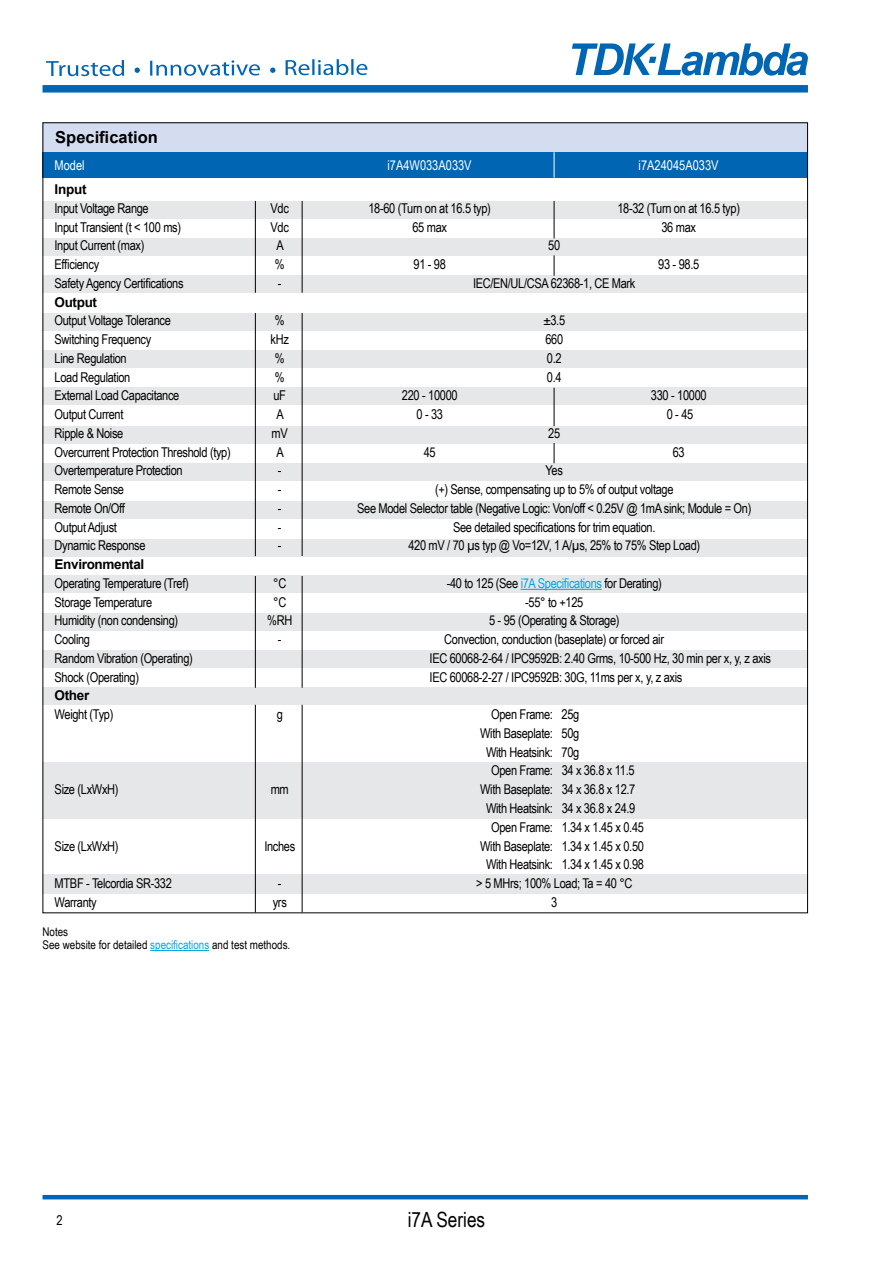
<style>
.page{position:relative;width:893px;height:1263px;background:#fff}
.page>*{position:absolute;margin:0;border:0;box-sizing:border-box;transform-origin:0 0}
.t1{font:21px "Arial Narrow";color:#000}
.t2{font:700 16.5px "Arial";color:#000}
.t3{font:13.5px/18.8px "Arial Narrow";letter-spacing:-.025em;color:#000;text-align:center}
.t4{font:13.5px "Arial Narrow";color:#fff}
.t5{font:700 13.5px "Arial";letter-spacing:-.025em;color:#000}
.t6{font:12px/13.5px "Arial Narrow";color:#000}
.s1{color:#00a7e3}
</style>
<div class="page">
<hr style="left:43px;top:1195px;width:765px;height:4px;background:#0066b3">
<div style="left:43px;top:85px;width:765px;height:8px;background:#0066b3"></div>
<svg style="left:572px;top:43px;width:236px;height:33px"></svg>
<hr style="left:150px;top:950px;width:59px;height:1px;background:#00a7e3">
<div style="left:43px;top:122px;width:765px;height:30px;background:#d4dcf0"></div>
<div style="left:43px;top:152px;width:765px;height:26px;background:#0066b3"></div>
<div style="left:43px;top:201px;width:765px;height:17px;background:#e6e7e8"></div>
<div style="left:43px;top:502px;width:765px;height:17px;background:#e6e7e8"></div>
<div style="left:43px;top:238px;width:765px;height:17px;background:#e6e7e8"></div>
<div style="left:43px;top:539px;width:765px;height:17px;background:#e6e7e8"></div>
<div style="left:43px;top:276px;width:765px;height:17px;background:#e6e7e8"></div>
<div style="left:43px;top:313px;width:765px;height:17px;background:#e6e7e8"></div>
<div style="left:43px;top:576px;width:765px;height:17px;background:#e6e7e8"></div>
<div style="left:43px;top:350px;width:765px;height:17px;background:#e6e7e8"></div>
<div style="left:43px;top:613px;width:765px;height:17px;background:#e6e7e8"></div>
<div style="left:43px;top:388px;width:765px;height:17px;background:#e6e7e8"></div>
<div style="left:43px;top:651px;width:765px;height:17px;background:#e6e7e8"></div>
<div style="left:43px;top:688px;width:765px;height:17px;background:#e6e7e8"></div>
<div style="left:43px;top:426px;width:765px;height:17px;background:#e6e7e8"></div>
<div style="left:43px;top:762px;width:765px;height:57px;background:#e6e7e8"></div>
<div style="left:43px;top:874px;width:765px;height:20px;background:#e6e7e8"></div>
<div style="left:43px;top:463px;width:765px;height:17px;background:#e6e7e8"></div>
<hr style="left:554px;top:201px;width:1px;height:37px;background:#000">
<svg style="left:554px;top:255px;width:1px;height:21px"></svg>
<hr style="left:554px;top:388px;width:1px;height:38px;background:#000">
<svg style="left:554px;top:443px;width:1px;height:20px"></svg>
<svg style="left:554px;top:152px;width:1px;height:26px"></svg>
<hr style="left:521px;top:589px;width:81px;height:1px;background:#00a7e3">
<hr style="left:302px;top:201px;width:1px;height:92px;background:#000">
<hr style="left:302px;top:313px;width:1px;height:243px;background:#000">
<hr style="left:302px;top:576px;width:1px;height:112px;background:#000">
<hr style="left:302px;top:705px;width:1px;height:207px;background:#000">
<hr style="left:255px;top:201px;width:1px;height:92px;background:#000">
<hr style="left:255px;top:313px;width:1px;height:243px;background:#000">
<hr style="left:255px;top:576px;width:1px;height:112px;background:#000">
<hr style="left:255px;top:705px;width:1px;height:207px;background:#000">
<svg style="left:46px;top:60px;width:78px;height:16px"></svg>
<svg style="left:150px;top:60px;width:110px;height:16px"></svg>
<svg style="left:286px;top:60px;width:23px;height:15px"></svg>
<hr style="left:312px;top:59px;width:3px;height:16px;background:#0066b3">
<svg style="left:318px;top:59px;width:30px;height:16px"></svg>
<hr style="left:351px;top:59px;width:3px;height:16px;background:#0066b3">
<svg style="left:356px;top:64px;width:11px;height:11px"></svg>
<svg style="left:135px;top:68px;width:5px;height:5px"></svg>
<svg style="left:270px;top:68px;width:5px;height:5px"></svg>
<p class="t2" style="left:55px;top:125px;width:104px">Specification</p>
<p class="t4" style="left:55px;top:155px;width:32px">Model</p>
<p class="t4" style="left:387px;top:155px;width:86px">i7A4W033A033V</p>
<p class="t4" style="left:639px;top:155px;width:82px">i7A24045A033V</p>
<p class="t5" style="left:55px;top:180px;width:33px">Input</p>
<p class="t3" style="left:55px;top:198px;width:96px">Input Voltage Range</p>
<p class="t3" style="left:271px;top:198px;width:20px">Vdc</p>
<p class="t3" style="left:368px;top:198px;width:124px">18-60 (Turn on at 16.5 typ)</p>
<p class="t3" style="left:617px;top:198px;width:124px">18-32 (Turn on at 16.5 typ)</p>
<p class="t3" style="left:55px;top:217px;width:128px">Input Transient (t &lt; 100 ms)</p>
<p class="t3" style="left:271px;top:217px;width:20px">Vdc</p>
<p class="t3" style="left:412px;top:217px;width:36px">65 max</p>
<p class="t3" style="left:661px;top:217px;width:36px">36 max</p>
<p class="t3" style="left:55px;top:236px;width:91px">Input Current (max)</p>
<p class="t3" style="left:276px;top:236px;width:9px">A</p>
<p class="t3" style="left:548px;top:236px;width:13px">50</p>
<p class="t3" style="left:55px;top:254px;width:46px">Efficiency</p>
<p class="t3" style="left:275px;top:254px;width:11px">%</p>
<p class="t3" style="left:413px;top:254px;width:34px">91 - 98</p>
<p class="t3" style="left:658px;top:254px;width:42px">93 - 98.5</p>
<p class="t3" style="left:55px;top:273px;width:131px">Safety Agency Certifications</p>
<p class="t3" style="left:278px;top:273px;width:5px">-</p>
<p class="t3" style="left:473px;top:273px;width:164px">IEC/EN/UL/CSA 62368-1, CE Mark</p>
<p class="t5" style="left:55px;top:292px;width:44px">Output</p>
<p class="t3" style="left:55px;top:311px;width:118px">Output Voltage Tolerance</p>
<p class="t3" style="left:275px;top:311px;width:11px">%</p>
<p class="t3" style="left:543px;top:311px;width:23px">±3.5</p>
<p class="t3" style="left:55px;top:329px;width:98px">Switching Frequency</p>
<p class="t3" style="left:271px;top:329px;width:20px">kHz</p>
<p class="t3" style="left:545px;top:329px;width:19px">660</p>
<p class="t3" style="left:55px;top:348px;width:74px">Line Regulation</p>
<p class="t3" style="left:275px;top:348px;width:11px">%</p>
<p class="t3" style="left:547px;top:348px;width:16px">0.2</p>
<p class="t3" style="left:55px;top:367px;width:77px">Load Regulation</p>
<p class="t3" style="left:275px;top:367px;width:11px">%</p>
<p class="t3" style="left:547px;top:367px;width:16px">0.4</p>
<p class="t3" style="left:55px;top:386px;width:126px">External Load Capacitance</p>
<p class="t3" style="left:273px;top:386px;width:14px">uF</p>
<p class="t3" style="left:402px;top:386px;width:57px">220 - 10000</p>
<p class="t3" style="left:651px;top:386px;width:57px">330 - 10000</p>
<p class="t3" style="left:55px;top:404px;width:70px">Output Current</p>
<p class="t3" style="left:276px;top:404px;width:9px">A</p>
<p class="t3" style="left:416px;top:404px;width:28px">0 - 33</p>
<p class="t3" style="left:667px;top:404px;width:28px">0 - 45</p>
<p class="t3" style="left:55px;top:423px;width:70px">Ripple &amp; Noise</p>
<p class="t3" style="left:272px;top:423px;width:18px">mV</p>
<p class="t3" style="left:548px;top:423px;width:13px">25</p>
<p class="t3" style="left:55px;top:442px;width:178px">Overcurrent Protection Threshold (typ)</p>
<p class="t3" style="left:276px;top:442px;width:9px">A</p>
<p class="t3" style="left:424px;top:442px;width:13px">45</p>
<p class="t3" style="left:673px;top:442px;width:13px">63</p>
<p class="t3" style="left:55px;top:461px;width:130px">Overtemperature Protection</p>
<p class="t3" style="left:278px;top:461px;width:5px">-</p>
<p class="t3" style="left:546px;top:461px;width:19px">Yes</p>
<p class="t3" style="left:55px;top:479px;width:71px">Remote Sense</p>
<p class="t3" style="left:278px;top:479px;width:5px">-</p>
<p class="t3" style="left:435px;top:479px;width:240px">(+) Sense, compensating up to 5% of output voltage</p>
<p class="t3" style="left:55px;top:498px;width:72px">Remote On/Off</p>
<p class="t3" style="left:278px;top:498px;width:5px">-</p>
<p class="t3" style="left:357px;top:498px;width:396px">See Model Selector table (Negative Logic: Von/off &lt; 0.25V @ 1mA sink; Module = On)</p>
<p class="t3" style="left:55px;top:517px;width:64px">Output Adjust</p>
<p class="t3" style="left:278px;top:517px;width:5px">-</p>
<p class="t3" style="left:453px;top:517px;width:204px">See detailed specifications for trim equation.</p>
<p class="t3" style="left:55px;top:536px;width:92px">Dynamic Response</p>
<p class="t3" style="left:278px;top:536px;width:5px">-</p>
<p class="t3" style="left:408px;top:536px;width:293px">420 mV / 70 µs typ @ Vo=12V, 1 A/µs, 25% to 75% Step Load)</p>
<p class="t5" style="left:55px;top:555px;width:91px">Environmental</p>
<p class="t3" style="left:55px;top:573px;width:136px">Operating Temperature (Tref)</p>
<p class="t3" style="left:273px;top:573px;width:15px">°C</p>
<p class="t3" style="left:447px;top:573px;width:217px">-40 to 125 (See <span class="s1">i7A Specifications</span> for Derating)</p>
<p class="t3" style="left:55px;top:592px;width:99px">Storage Temperature</p>
<p class="t3" style="left:273px;top:592px;width:15px">°C</p>
<p class="t3" style="left:525px;top:592px;width:60px">-55° to +125</p>
<p class="t3" style="left:55px;top:611px;width:125px">Humidity (non condensing)</p>
<p class="t3" style="left:267px;top:611px;width:27px">%RH</p>
<p class="t3" style="left:489px;top:611px;width:132px">5 - 95 (Operating &amp; Storage)</p>
<p class="t3" style="left:55px;top:629px;width:37px">Cooling</p>
<p class="t3" style="left:278px;top:629px;width:5px">-</p>
<p class="t3" style="left:444px;top:629px;width:221px">Convection, conduction (baseplate) or forced air</p>
<p class="t3" style="left:55px;top:648px;width:140px">Random Vibration (Operating)</p>
<p class="t3" style="left:430px;top:648px;width:343px">IEC 60068-2-64 / IPC9592B: 2.40 Grms, 10-500 Hz, 30 min per x, y, z axis</p>
<p class="t3" style="left:55px;top:667px;width:86px">Shock (Operating)</p>
<p class="t3" style="left:430px;top:667px;width:254px">IEC 60068-2-27 / IPC9592B: 30G, 11ms per x, y, z axis</p>
<p class="t5" style="left:55px;top:686px;width:36px">Other</p>
<p class="t3" style="left:55px;top:704px;width:60px">Weight (Typ)</p>
<p class="t3" style="left:277px;top:704px;width:8px">g</p>
<p class="t3" style="left:491px;top:704px;width:90px">Open Frame: 25g</p>
<p class="t3" style="left:480px;top:723px;width:101px">With Baseplate: 50g</p>
<p class="t3" style="left:486px;top:742px;width:95px">With Heatsink: 70g</p>
<p class="t3" style="left:491px;top:761px;width:145px">Open Frame: 34 x 36.8 x 11.5</p>
<p class="t3" style="left:55px;top:780px;width:65px">Size (LxWxH)</p>
<p class="t3" style="left:271px;top:780px;width:20px">mm</p>
<p class="t3" style="left:480px;top:780px;width:157px">With Baseplate: 34 x 36.8 x 12.7</p>
<p class="t3" style="left:486px;top:798px;width:151px">With Heatsink: 34 x 36.8 x 24.9</p>
<p class="t3" style="left:491px;top:817px;width:154px">Open Frame: 1.34 x 1.45 x 0.45</p>
<p class="t3" style="left:55px;top:836px;width:65px">Size (LxWxH)</p>
<p class="t3" style="left:264px;top:836px;width:32px">Inches</p>
<p class="t3" style="left:480px;top:836px;width:165px">With Baseplate: 1.34 x 1.45 x 0.50<br>With Heatsink: 1.34 x 1.45 x 0.98</p>
<p class="t3" style="left:55px;top:873px;width:119px">MTBF - Telcordia SR-332</p>
<p class="t3" style="left:278px;top:873px;width:5px">-</p>
<p class="t3" style="left:476px;top:873px;width:158px">&gt; 5 MHrs; 100% Load; Ta = 40 °C</p>
<p class="t3" style="left:55px;top:892px;width:44px">Warranty</p>
<p class="t3" style="left:273px;top:892px;width:16px">yrs</p>
<p class="t3" style="left:551px;top:892px;width:8px">3</p>
<p class="t6" style="left:43px;top:924px;width:249px">Notes<br>See website for detailed <span class="s1">specifications</span> and test methods.</p>
<p class="t3" style="left:56px;top:1210px;width:8px">2</p>
<h1 class="t1" style="left:408px;top:1204px;width:79px">i7A Series</h1>
</div>
